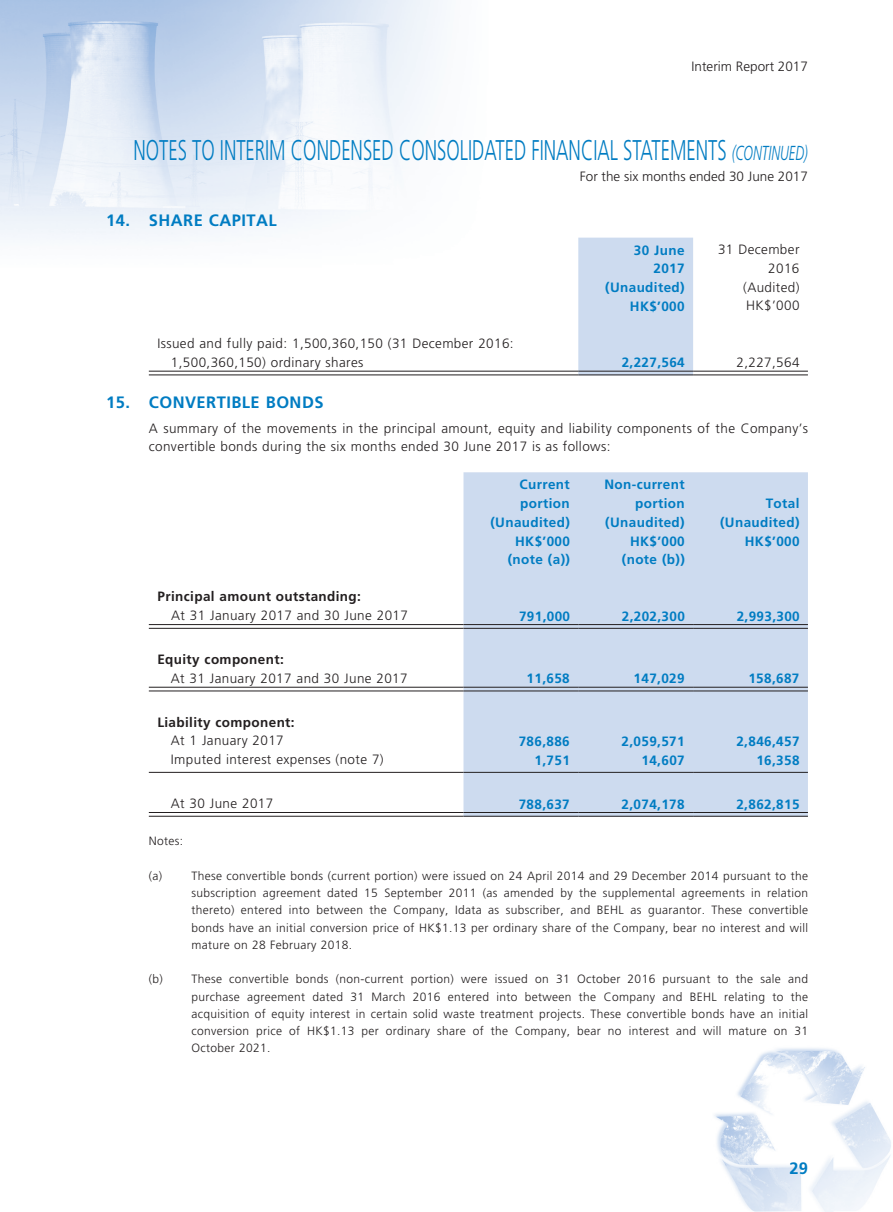
<style>
.page{position:relative;width:893px;height:1212px;background:#fff}
.page>*{position:absolute;margin:0;border:0;box-sizing:border-box;transform-origin:0 0}
.t1{font:300 28.5px "Frutiger LT Std";color:#007cc2;scale:.65 1}
.t2{font:700 16.5px "Frutiger LT Std";letter-spacing:.03em;color:#007cc2}
.t3{font:300 13.5px/18.8px "Frutiger LT Std";letter-spacing:.03em;color:#231f20}
.t4{font:700 13.5px/18.8px "Frutiger LT Std";letter-spacing:.03em;color:#007cc2;text-align:right}
.t5{font:700 13.5px "Frutiger LT Std";letter-spacing:.03em;color:#231f20}
.t6{font:300 13.5px "Frutiger LT Std";color:#231f20}
.t7{font:300 12px/17.2px "Frutiger LT Std";letter-spacing:.03em;color:#231f20;text-align:justify}
.s1{font-style:italic;font-size:20.25px}
</style>
<div class="page">
<img style="left:0;top:0;width:891px;height:1212px">
<div style="left:578px;top:238px;width:115px;height:136px;background:#cddbef"></div>
<hr style="left:149px;top:371px;width:429px;height:1px;background:#231f20">
<hr style="left:149px;top:374px;width:429px;height:1px;background:#231f20">
<hr style="left:578px;top:371px;width:115px;height:1px;background:#231f20">
<hr style="left:578px;top:374px;width:115px;height:1px;background:#231f20">
<hr style="left:693px;top:371px;width:115px;height:1px;background:#231f20">
<hr style="left:693px;top:374px;width:115px;height:1px;background:#231f20">
<div style="left:463px;top:472px;width:345px;height:344px;background:#cddbef"></div>
<hr style="left:149px;top:624px;width:314px;height:1px;background:#231f20">
<hr style="left:149px;top:628px;width:314px;height:1px;background:#231f20">
<hr style="left:463px;top:624px;width:115px;height:1px;background:#231f20">
<hr style="left:463px;top:628px;width:115px;height:1px;background:#231f20">
<hr style="left:578px;top:624px;width:115px;height:1px;background:#231f20">
<hr style="left:578px;top:628px;width:115px;height:1px;background:#231f20">
<hr style="left:693px;top:624px;width:115px;height:1px;background:#231f20">
<hr style="left:693px;top:628px;width:115px;height:1px;background:#231f20">
<hr style="left:149px;top:687px;width:314px;height:1px;background:#231f20">
<hr style="left:149px;top:690px;width:314px;height:1px;background:#231f20">
<hr style="left:463px;top:687px;width:115px;height:1px;background:#231f20">
<hr style="left:463px;top:690px;width:115px;height:1px;background:#231f20">
<hr style="left:578px;top:687px;width:115px;height:1px;background:#231f20">
<hr style="left:578px;top:690px;width:115px;height:1px;background:#231f20">
<hr style="left:693px;top:687px;width:115px;height:1px;background:#231f20">
<hr style="left:693px;top:690px;width:115px;height:1px;background:#231f20">
<hr style="left:149px;top:772px;width:314px;height:1px;background:#231f20">
<hr style="left:463px;top:772px;width:115px;height:1px;background:#231f20">
<hr style="left:578px;top:772px;width:115px;height:1px;background:#231f20">
<hr style="left:693px;top:772px;width:115px;height:1px;background:#231f20">
<hr style="left:149px;top:812px;width:314px;height:1px;background:#231f20">
<hr style="left:149px;top:816px;width:314px;height:1px;background:#231f20">
<hr style="left:463px;top:812px;width:115px;height:1px;background:#231f20">
<hr style="left:463px;top:816px;width:115px;height:1px;background:#231f20">
<hr style="left:578px;top:812px;width:115px;height:1px;background:#231f20">
<hr style="left:578px;top:816px;width:115px;height:1px;background:#231f20">
<hr style="left:693px;top:812px;width:115px;height:1px;background:#231f20">
<hr style="left:693px;top:816px;width:115px;height:1px;background:#231f20">
<p class="t6" style="left:692px;top:58px;width:118px">Interim Report 2017</p>
<h1 class="t1" style="left:133px;top:134px;width:1039px">NOTES TO inte rim CONDENSED CONSOLIDATED FINANCIAL STATEM ENTS <span class="s1">(CONTINUED)</span></h1>
<p class="t6" style="left:580px;top:169px;width:230px">For the six months ended 30 June 2017</p>
<h2 class="t2" style="left:106px;top:211px;width:172px">14. SHARE CAPITAL</h2>
<p class="t3" style="left:171px;top:334px;width:344px;text-indent:-14px">Issued and fully paid: 1,500,360,150 (31 December 2016:<br>1,500,360,150) ordinary shares</p>
<p class="t4" style="left:634px;top:241px;width:52px">30 June<br>2017</p>
<p class="t3" style="left:718px;top:240px;width:83px;text-align:right">31 December<br>2016</p>
<p class="t4" style="left:605px;top:278px;width:81px">(Unaudited)</p>
<p class="t3" style="left:743px;top:278px;width:58px">(Audited)</p>
<p class="t4" style="left:630px;top:297px;width:56px">HK$’000</p>
<p class="t3" style="left:746px;top:296px;width:55px">HK$’000</p>
<p class="t4" style="left:622px;top:353px;width:65px">2,227,564</p>
<p class="t3" style="left:736px;top:353px;width:65px">2,227,564</p>
<h2 class="t2" style="left:106px;top:392px;width:219px">15. CONVERTIBLE BONDS</h2>
<p class="t3" style="left:149px;top:419px;width:661px">A summary of the movements in the principal amount, equity and liability components of the Company’s convertible bonds during the six months ended 30 June 2017 is as follows:</p>
<p class="t4" style="left:520px;top:475px;width:52px;text-align:left">Current portion</p>
<p class="t4" style="left:604px;top:475px;width:82px">Non-current portion</p>
<p class="t4" style="left:766px;top:494px;width:35px">Total</p>
<p class="t4" style="left:490px;top:513px;width:81px">(Unaudited)</p>
<p class="t4" style="left:605px;top:513px;width:81px">(Unaudited)</p>
<p class="t4" style="left:720px;top:513px;width:81px">(Unaudited)</p>
<p class="t4" style="left:515px;top:532px;width:56px">HK$’000</p>
<p class="t4" style="left:630px;top:532px;width:56px">HK$’000</p>
<p class="t4" style="left:745px;top:532px;width:56px">HK$’000</p>
<p class="t4" style="left:508px;top:550px;width:64px">(note (a))</p>
<p class="t4" style="left:622px;top:550px;width:65px">(note (b))</p>
<p class="t5" style="left:158px;top:589px;width:205px">Principal amount outstanding:</p>
<p class="t3" style="left:171px;top:606px;width:238px">At 31 January 2017 and 30 June 2017</p>
<p class="t4" style="left:519px;top:607px;width:53px">791,000</p>
<p class="t4" style="left:622px;top:607px;width:65px">2,202,300</p>
<p class="t4" style="left:737px;top:607px;width:65px">2,993,300</p>
<p class="t5" style="left:157px;top:651px;width:128px">Equity component:</p>
<p class="t3" style="left:171px;top:669px;width:238px">At 31 January 2017 and 30 June 2017</p>
<p class="t4" style="left:527px;top:669px;width:45px">11,658</p>
<p class="t4" style="left:634px;top:669px;width:53px">147,029</p>
<p class="t4" style="left:748px;top:669px;width:53px">158,687</p>
<p class="t5" style="left:157px;top:714px;width:139px">Liability component:</p>
<p class="t3" style="left:171px;top:731px;width:114px">At 1 January 2017</p>
<p class="t4" style="left:519px;top:732px;width:53px">786,886</p>
<p class="t4" style="left:622px;top:732px;width:65px">2,059,571</p>
<p class="t4" style="left:736px;top:732px;width:65px">2,846,457</p>
<p class="t3" style="left:171px;top:750px;width:214px">Imputed interest expenses (note 7)</p>
<p class="t4" style="left:535px;top:751px;width:37px">1,751</p>
<p class="t4" style="left:641px;top:751px;width:45px">14,607</p>
<p class="t4" style="left:756px;top:751px;width:45px">16,358</p>
<p class="t3" style="left:171px;top:794px;width:104px">At 30 June 2017</p>
<p class="t4" style="left:519px;top:794px;width:53px">788,637</p>
<p class="t4" style="left:622px;top:794px;width:65px">2,074,178</p>
<p class="t4" style="left:736px;top:794px;width:65px">2,862,815</p>
<p class="t7" style="left:149px;top:833px;width:36px">Notes:</p>
<p class="t7" style="left:149px;top:867px;width:15px">(a)</p>
<p class="t7" style="left:191px;top:867px;width:618px">These convertible bonds (current portion) were issued on 24 April 2014 and 29 December 2014 pursuant to the subscription agreement dated 15 September 2011 (as amended by the supplemental agreements in relation thereto) entered into between the Company, Idata as subscriber, and BEHL as guarantor. These convertible bonds have an initial conversion price of HK$1.13 per ordinary share of the Company, bear no interest and will mature on 28 February 2018.</p>
<p class="t7" style="left:191px;top:971px;width:618px;text-indent:-43px">(b) These convertible bonds (non-current portion) were issued on 31 October 2016 pursuant to the sale and purchase agreement dated 31 March 2016 entered into between the Company and BEHL relating to the acquisition of equity interest in certain solid waste treatment projects. These convertible bonds have an initial conversion price of HK$1.13 per ordinary share of the Company, bear no interest and will mature on 31<br>October 2021.</p>
<h2 class="t2" style="left:790px;top:1159px;width:20px">29</h2>
</div>
